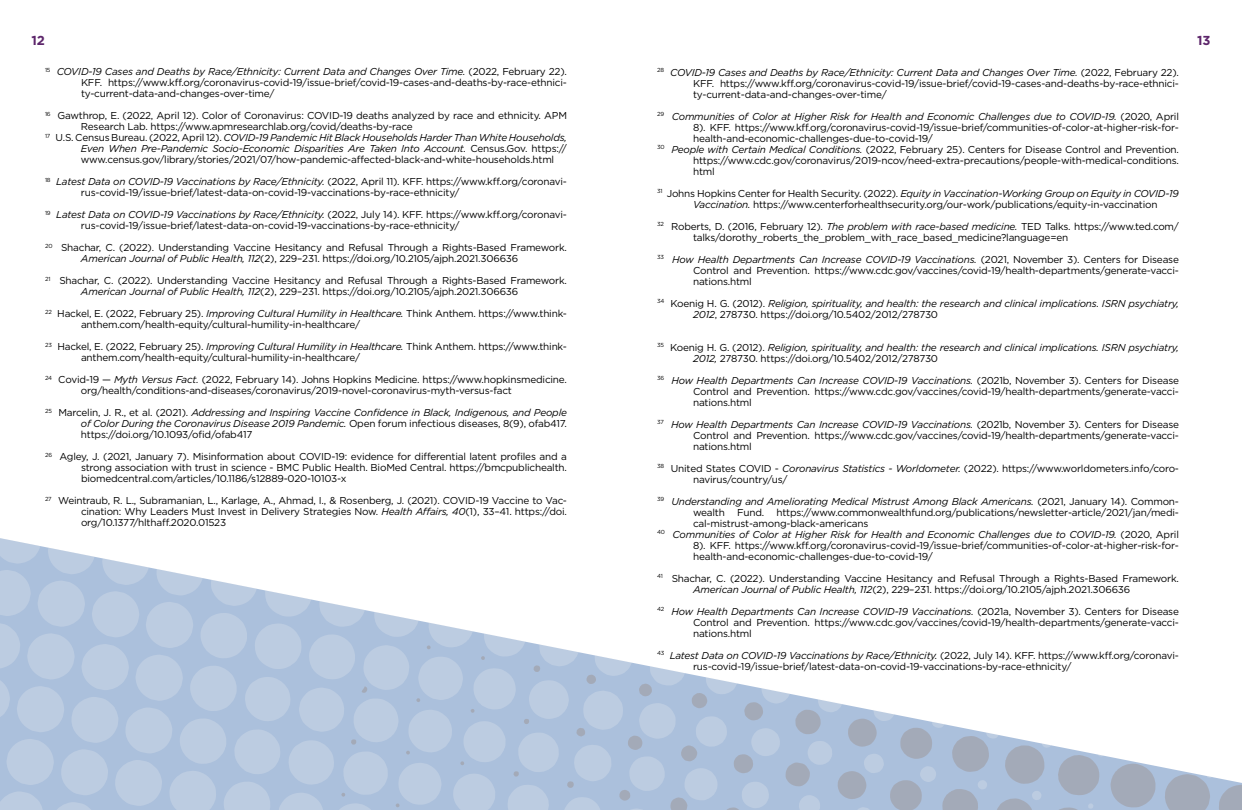
<style>
.page{position:relative;width:1242px;height:810px;background:#fff}
.page>*{position:absolute;margin:0;border:0;box-sizing:border-box;transform-origin:0 0}
.t1{font:700 13px "Gotham";color:#5d266b}
.t2{font:10px/11px "Gotham";letter-spacing:-.02em;color:#000}
.t3{font:italic 10px/11px "Gotham";letter-spacing:-.02em;color:#000}
.s1{font-style:italic}
.s2{font-style:normal}
</style>
<div class="page">
<svg style="left:0;top:538px;width:1242px;height:272px"></svg>
<h1 class="t1" style="left:31px;top:32px;width:15px">12</h1>
<h1 class="t1" style="left:1197px;top:32px;width:15px">13</h1>
<p class="t2" style="left:81px;top:66px;width:488px;text-align:justify;text-indent:-36px"><sup>15</sup> <span class="s1">COVID-19 Cases and Deaths by Race/Ethnicity: Current Data and Changes Over Time.</span> (2022, February 22).<br>KFF. https://www.kff.org/coronavirus-covid-19/issue-brief/covid-19-cases-and-deaths-by-race-ethnici&shy;ty-current-data-and-changes-over-time/</p>
<p class="t2" style="left:45px;top:110px;width:524px"><sup>16</sup> Gawthrop, E. (2022, April 12). Color of Coronavirus: COVID-19 deaths analyzed by race and ethnicity. APM</p>
<p class="t2" style="left:81px;top:121px;width:333px">Research Lab. https://www.apmresearchlab.org/covid/deaths-by-race</p>
<p class="t3" style="left:45px;top:132px;width:523px"><sup>17</sup> <span class="s2">U.S. Census Bureau. (2022, April 12).</span> COVID-19 Pandemic Hit Black Households Harder Than White Households,</p>
<p class="t3" style="left:81px;top:143px;width:488px">Even When Pre-Pandemic Socio-Economic Disparities Are Taken Into Account. <span class="s2">Census.Gov. https://</span></p>
<p class="t2" style="left:81px;top:154px;width:475px">www.census.gov/library/stories/2021/07/how-pandemic-affected-black-and-white-households.html</p>
<p class="t2" style="left:81px;top:176px;width:488px;text-indent:-36px"><sup>18</sup> <span class="s1">Latest Data on COVID-19 Vaccinations by Race/Ethnicity.</span> (2022, April 11). KFF. https://www.kff.org/coronavi&shy;rus-covid-19/issue-brief/latest-data-on-covid-19-vaccinations-by-race-ethnicity/</p>
<p class="t2" style="left:81px;top:209px;width:487px;text-indent:-36px"><sup>19</sup> <span class="s1">Latest Data on COVID-19 Vaccinations by Race/Ethnicity.</span> (2022, July 14). KFF. https://www.kff.org/coronavi&shy;rus-covid-19/issue-brief/latest-data-on-covid-19-vaccinations-by-race-ethnicity/</p>
<p class="t2" style="left:81px;top:242px;width:487px;text-indent:-36px"><sup>20</sup> Shachar, C. (2022). Understanding Vaccine Hesitancy and Refusal Through a Rights-Based Framework.<br><span class="s1">American Journal of Public Health, 112</span>(2), 229–231. https://doi.org/10.2105/ajph.2021.306636</p>
<p class="t2" style="left:81px;top:275px;width:487px;text-indent:-36px"><sup>21</sup> Shachar, C. (2022). Understanding Vaccine Hesitancy and Refusal Through a Rights-Based Framework.<br><span class="s1">American Journal of Public Health, 112</span>(2), 229–231. https://doi.org/10.2105/ajph.2021.306636</p>
<p class="t2" style="left:81px;top:308px;width:488px;text-indent:-36px"><sup>22</sup> Hackel, E. (2022, February 25). <span class="s1">Improving Cultural Humility in Healthcare.</span> Think Anthem. https://www.think&shy;anthem.com/health-equity/cultural-humility-in-healthcare/</p>
<p class="t2" style="left:81px;top:341px;width:488px;text-indent:-36px"><sup>23</sup> Hackel, E. (2022, February 25). <span class="s1">Improving Cultural Humility in Healthcare.</span> Think Anthem. https://www.think&shy;anthem.com/health-equity/cultural-humility-in-healthcare/</p>
<p class="t2" style="left:81px;top:374px;width:488px;text-indent:-36px"><sup>24</sup> Covid-19 — <span class="s1">Myth Versus Fact.</span> (2022, February 14). Johns Hopkins Medicine. https://www.hopkinsmedicine. org/health/conditions-and-diseases/coronavirus/2019-novel-coronavirus-myth-versus-fact</p>
<p class="t3" style="left:81px;top:407px;width:488px;text-align:justify;text-indent:-36px"><sup>25</sup> <span class="s2">Marcelin, J. R., et al. (2021).</span> Addressing and Inspiring Vaccine Confidence in Black, Indigenous, and People of Color During the Coronavirus Disease 2019 Pandemic. <span class="s2">Open forum infectious diseases, 8(9), ofab417. https://doi.org/10.1093/ofid/ofab417</span></p>
<p class="t2" style="left:81px;top:451px;width:488px;text-align:justify;text-indent:-36px"><sup>26</sup> Agley, J. (2021, January 7). Misinformation about COVID-19: evidence for differential latent profiles and a strong association with trust in science - BMC Public Health. BioMed Central. https://bmcpublichealth. biomedcentral.com/articles/10.1186/s12889-020-10103-x</p>
<p class="t2" style="left:81px;top:495px;width:488px;text-align:justify;text-indent:-36px"><sup>27</sup> Weintraub, R. L., Subramanian, L., Karlage, A., Ahmad, I., &amp; Rosenberg, J. (2021). COVID-19 Vaccine to Vac&shy;cination: Why Leaders Must Invest in Delivery Strategies Now. <span class="s1">Health Affairs, 40</span>(1), 33–41. https://doi. org/10.1377/hlthaff.2020.01523</p>
<p class="t2" style="left:693px;top:66px;width:487px;text-align:justify;text-indent:-36px"><sup>28</sup> <span class="s1">COVID-19 Cases and Deaths by Race/Ethnicity: Current Data and Changes Over Time.</span> (2022, February 22).<br>KFF. https://www.kff.org/coronavirus-covid-19/issue-brief/covid-19-cases-and-deaths-by-race-ethnici&shy;ty-current-data-and-changes-over-time/</p>
<p class="t3" style="left:657px;top:110px;width:523px"><sup>29</sup> Communities of Color at Higher Risk for Health and Economic Challenges due to COVID-19. <span class="s2">(2020, April</span></p>
<p class="t2" style="left:693px;top:121px;width:487px">8). KFF. https://www.kff.org/coronavirus-covid-19/issue-brief/communities-of-color-at-higher-risk-for-</p>
<p class="t2" style="left:693px;top:132px;width:241px">health-and-economic-challenges-due-to-covid-19/</p>
<p class="t2" style="left:657px;top:143px;width:523px"><sup>30</sup> <span class="s1">People with Certain Medical Conditions.</span> (2022, February 25). Centers for Disease Control and Prevention.</p>
<p class="t2" style="left:693px;top:154px;width:487px">https://www.cdc.gov/coronavirus/2019-ncov/need-extra-precautions/people-with-medical-conditions.</p>
<p class="t2" style="left:693px;top:165px;width:23px">html</p>
<p class="t2" style="left:693px;top:187px;width:487px;text-indent:-36px"><sup>31</sup> Johns Hopkins Center for Health Security. (2022). <span class="s1">Equity in Vaccination-Working Group on Equity in COVID-19<br>Vaccination.</span> https://www.centerforhealthsecurity.org/our-work/publications/equity-in-vaccination</p>
<p class="t2" style="left:693px;top:220px;width:487px;text-indent:-36px"><sup>32</sup> Roberts, D. (2016, February 12). <span class="s1">The problem with race-based medicine.</span> TED Talks. https://www.ted.com/ talks/dorothy_roberts_the_problem_with_race_based_medicine?language=en</p>
<p class="t2" style="left:693px;top:253px;width:487px;text-align:justify;text-indent:-36px"><sup>33</sup> <span class="s1">How Health Departments Can Increase COVID-19 Vaccinations.</span> (2021, November 3). Centers for Disease Control and Prevention. https://www.cdc.gov/vaccines/covid-19/health-departments/generate-vacci&shy;nations.html</p>
<p class="t3" style="left:693px;top:297px;width:487px;text-indent:-36px"><sup>34</sup> <span class="s2">Koenig H. G. (2012).</span> Religion, spirituality, and health: the research and clinical implications. ISRN psychiatry,<br>2012<span class="s2">, 278730. https://doi.org/10.5402/2012/278730</span></p>
<p class="t3" style="left:693px;top:341px;width:487px;text-indent:-36px"><sup>35</sup> <span class="s2">Koenig H. G. (2012).</span> Religion, spirituality, and health: the research and clinical implications. ISRN psychiatry,<br>2012, <span class="s2">278730. https://doi.org/10.5402/2012/278730</span></p>
<p class="t2" style="left:693px;top:374px;width:487px;text-align:justify;text-indent:-36px"><sup>36</sup> <span class="s1">How Health Departments Can Increase COVID-19 Vaccinations.</span> (2021b, November 3). Centers for Disease Control and Prevention. https://www.cdc.gov/vaccines/covid-19/health-departments/generate-vacci&shy;nations.html</p>
<p class="t2" style="left:693px;top:418px;width:487px;text-align:justify;text-indent:-36px"><sup>37</sup> <span class="s1">How Health Departments Can Increase COVID-19 Vaccinations.</span> (2021b, November 3). Centers for Disease Control and Prevention. https://www.cdc.gov/vaccines/covid-19/health-departments/generate-vacci&shy;nations.html</p>
<p class="t2" style="left:693px;top:462px;width:487px;text-indent:-36px"><sup>38</sup> United States COVID - <span class="s1">Coronavirus Statistics - Worldometer.</span> (2022). https://www.worldometers.info/coro&shy;navirus/country/us/</p>
<p class="t3" style="left:657px;top:495px;width:523px"><sup>39</sup> Understanding and Ameliorating Medical Mistrust Among Black Americans. <span class="s2">(2021, January 14). Common-</span></p>
<p class="t2" style="left:693px;top:506px;width:487px">wealth Fund. https://www.commonwealthfund.org/publications/newsletter-article/2021/jan/medi-</p>
<p class="t2" style="left:693px;top:517px;width:177px">cal-mistrust-among-black-americans</p>
<p class="t3" style="left:657px;top:528px;width:523px"><sup>40</sup> Communities of Color at Higher Risk for Health and Economic Challenges due to COVID-19. <span class="s2">(2020, April</span></p>
<p class="t2" style="left:693px;top:539px;width:487px">8). KFF. https://www.kff.org/coronavirus-covid-19/issue-brief/communities-of-color-at-higher-risk-for-</p>
<p class="t2" style="left:693px;top:550px;width:241px">health-and-economic-challenges-due-to-covid-19/</p>
<p class="t2" style="left:693px;top:572px;width:487px;text-indent:-36px"><sup>41</sup> Shachar, C. (2022). Understanding Vaccine Hesitancy and Refusal Through a Rights-Based Framework.<br><span class="s1">American Journal of Public Health, 112</span>(2), 229–231. https://doi.org/10.2105/ajph.2021.306636</p>
<p class="t2" style="left:693px;top:605px;width:487px;text-align:justify;text-indent:-36px"><sup>42</sup> <span class="s1">How Health Departments Can Increase COVID-19 Vaccinations.</span> (2021a, November 3). Centers for Disease Control and Prevention. https://www.cdc.gov/vaccines/covid-19/health-departments/generate-vacci&shy;nations.html</p>
<p class="t2" style="left:693px;top:649px;width:487px;text-indent:-36px"><sup>43</sup> <span class="s1">Latest Data on COVID-19 Vaccinations by Race/Ethnicity.</span> (2022, July 14). KFF. https://www.kff.org/coronavi&shy;rus-covid-19/issue-brief/latest-data-on-covid-19-vaccinations-by-race-ethnicity/</p>
</div>
